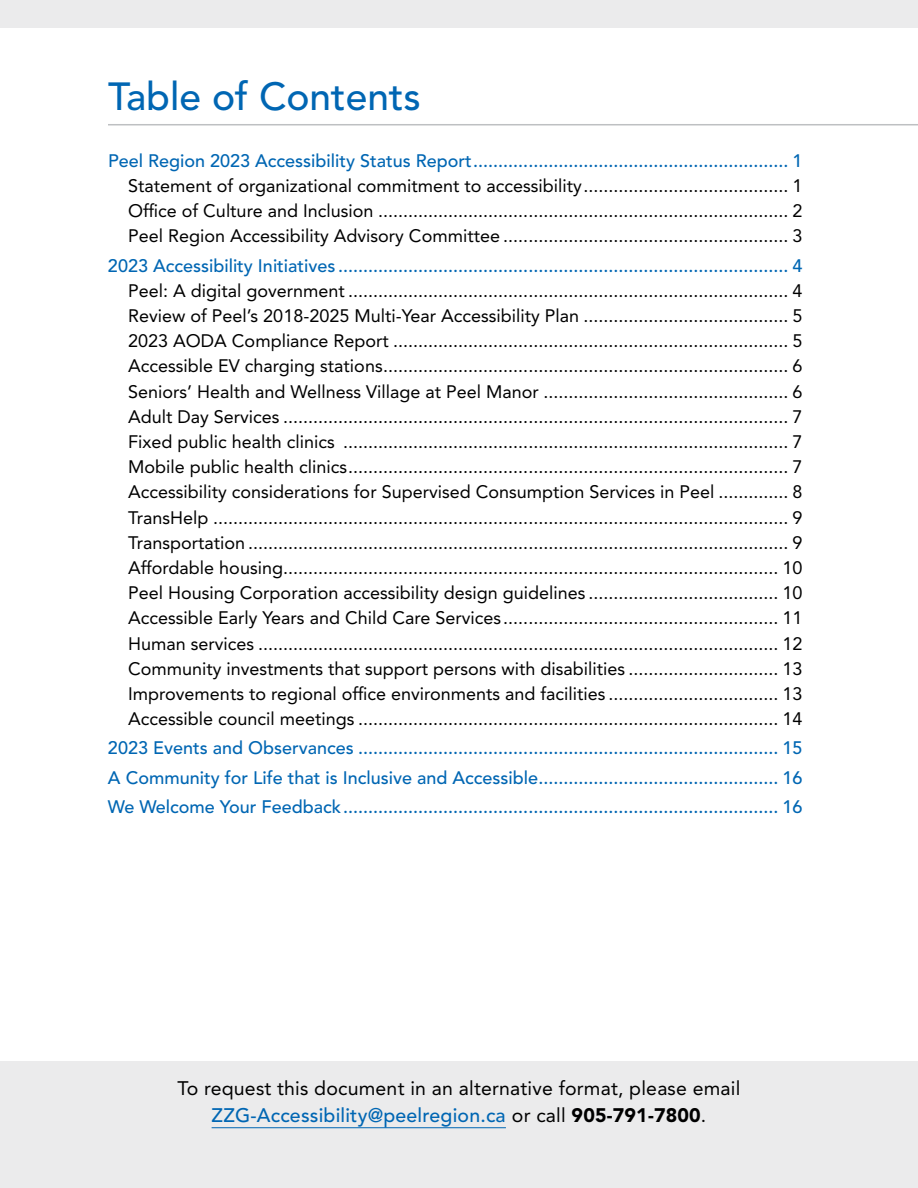
<style>
.page{position:relative;width:918px;height:1188px;background:#fff}
.page>*{position:absolute;margin:0;border:0;box-sizing:border-box;transform-origin:0 0}
.t1{font:500 39px "Avenir LT Std";color:#0066b3}
.t2{font:19.5px/27px "Avenir LT Std";letter-spacing:.01em;color:#000;text-align:center}
.t3{font:18px "Avenir LT Std";color:#000}
.t4{font:500 18px "Avenir LT Std";color:#0066b3}
.s1{font-weight:500;color:#0066b3}
.s2{font-weight:900}
</style>
<div class="page">
<div style="left:0;top:1062px;width:918px;height:126px;background:#ebebec"></div>
<hr style="left:212px;top:1127px;width:294px;height:1px;background:#0066b3">
<hr style="left:108px;top:124px;width:810px;height:1px;background:#bec0c2">
<div style="left:0;top:0;width:918px;height:28px;background:#ebebec"></div>
<h2 class="t1" style="left:108px;top:74px;width:314px">Table of Contents</h2>
<p class="t4" style="left:108px;top:150px;width:696px">Peel Region 2023 Accessibility Status Report............................................................... 1</p>
<p class="t3" style="left:128px;top:175px;width:676px">Statement of organizational commitment to accessibility......................................... 1</p>
<p class="t3" style="left:128px;top:200px;width:676px">Office of Culture and Inclusion .................................................................................. 2</p>
<p class="t3" style="left:128px;top:226px;width:676px">Peel Region Accessibility Advisory Committee ......................................................... 3</p>
<p class="t4" style="left:108px;top:255px;width:696px">2023 Accessibility Initiatives .......................................................................................... 4</p>
<p class="t3" style="left:128px;top:280px;width:676px">Peel: A digital government ........................................................................................ 4</p>
<p class="t3" style="left:128px;top:305px;width:676px">Review of Peel’s 2018-2025 Multi-Year Accessibility Plan ......................................... 5</p>
<p class="t3" style="left:128px;top:330px;width:676px">2023 AODA Compliance Report ............................................................................... 5</p>
<p class="t3" style="left:128px;top:356px;width:676px">Accessible EV charging stations................................................................................. 6</p>
<p class="t3" style="left:128px;top:381px;width:676px">Seniors’ Health and Wellness Village at Peel Manor ................................................. 6</p>
<p class="t3" style="left:128px;top:406px;width:676px">Adult Day Services ..................................................................................................... 7</p>
<p class="t3" style="left:128px;top:431px;width:676px">Fixed public health clinics ......................................................................................... 7</p>
<p class="t3" style="left:128px;top:456px;width:676px">Mobile public health clinics........................................................................................ 7</p>
<p class="t3" style="left:128px;top:482px;width:676px">Accessibility considerations for Supervised Consumption Services in Peel .............. 8</p>
<p class="t3" style="left:128px;top:507px;width:676px">TransHelp ................................................................................................................... 9</p>
<p class="t3" style="left:128px;top:532px;width:676px">Transportation ............................................................................................................ 9</p>
<p class="t3" style="left:128px;top:557px;width:676px">Affordable housing................................................................................................... 10</p>
<p class="t3" style="left:128px;top:582px;width:676px">Peel Housing Corporation accessibility design guidelines ...................................... 10</p>
<p class="t3" style="left:128px;top:608px;width:676px">Accessible Early Years and Child Care Services ....................................................... 11</p>
<p class="t3" style="left:128px;top:633px;width:676px">Human services ........................................................................................................ 12</p>
<p class="t3" style="left:128px;top:658px;width:676px">Community investments that support persons with disabilities .............................. 13</p>
<p class="t3" style="left:128px;top:683px;width:676px">Improvements to regional office environments and facilities .................................. 13</p>
<p class="t3" style="left:128px;top:708px;width:676px">Accessible council meetings .................................................................................... 14</p>
<p class="t4" style="left:108px;top:738px;width:696px">2023 Events and Observances .................................................................................... 15</p>
<p class="t4" style="left:108px;top:767px;width:696px">A Community for Life that is Inclusive and Accessible................................................ 16</p>
<p class="t4" style="left:108px;top:796px;width:696px">We Welcome Your Feedback....................................................................................... 16</p>
<p class="t2" style="left:177px;top:1075px;width:565px">To request this document in an alternative format, please email<br><span class="s1">ZZG-Accessibility@peelregion.ca</span> or call <span class="s2">905-791-7800</span>.</p>
</div>
